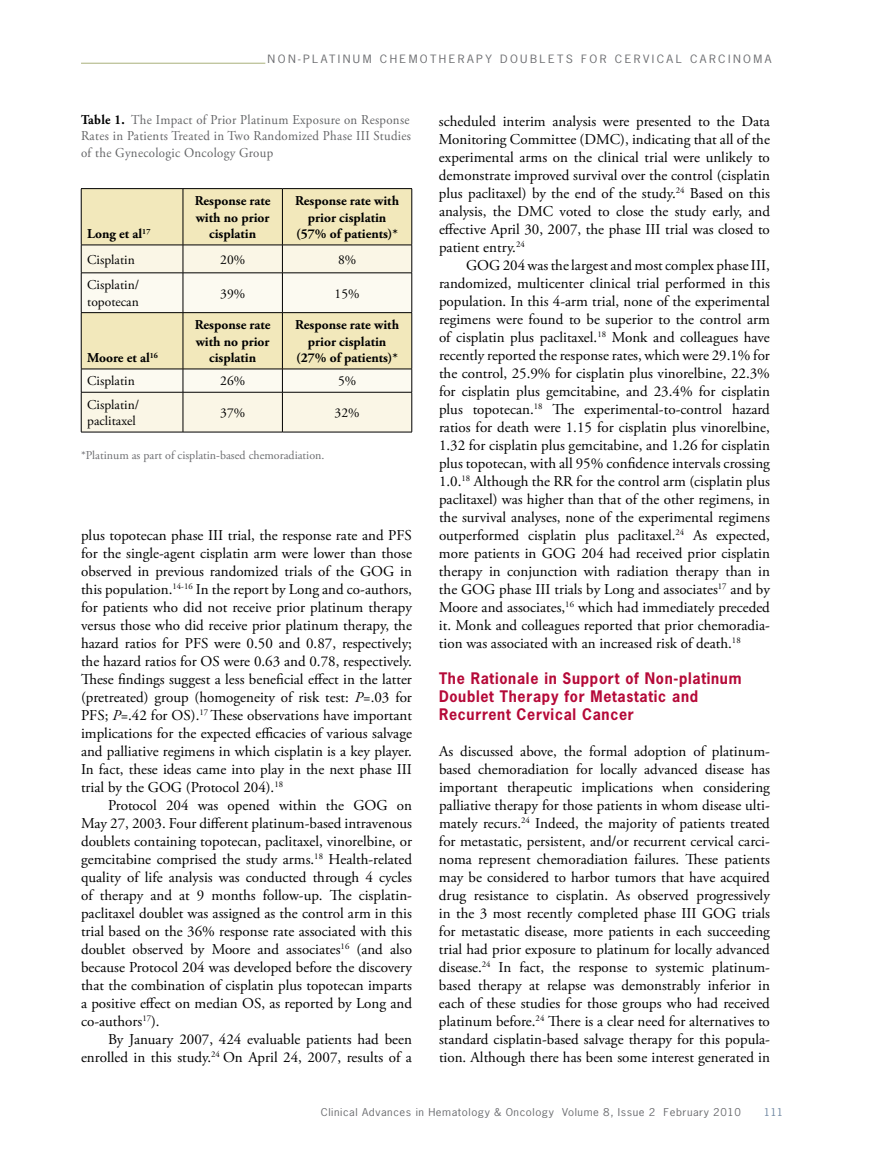
<style>
.page{position:relative;width:878px;height:1175px;background:#fff}
.page>*{position:absolute;margin:0;border:0;box-sizing:border-box;transform-origin:0 0}
.t1{font:15px/18px "Adobe Garamond Pro";color:#000;text-align:justify}
.t2{font:700 15px/18px "News Gothic Std";letter-spacing:.05em;color:#b50938;scale:.95 1}
.t3{font:700 13.5px/16.5px "Adobe Garamond Pro";color:#000;text-align:center}
.t4{font:13.5px/16.5px "Adobe Garamond Pro";letter-spacing:.025em;color:#636466;text-align:justify;scale:.95 1}
.t5{font:13.5px/16.5px "Adobe Garamond Pro";color:#000}
.t6{font:12px "Adobe Garamond Pro";color:#6d6e71}
.t7{font:10.8px "News Gothic Std";letter-spacing:.2em;color:#6d6e71;scale:1.11 1}
.t8{font:10.2px "News Gothic Std";letter-spacing:.05em;color:#6d6e71;scale:1.11 1}
.t9{font:10.2px "News Gothic Std";color:#738ba5;scale:1.11 1}
.s1{font-weight:700;color:#000}
.s2{font-style:italic}
</style>
<div class="page">
<hr style="left:81px;top:63px;width:184px;height:1px;background:#a9b07b">
<div style="left:82px;top:393px;width:329px;height:39px;background:#faf6e6"></div>
<hr style="left:81px;top:188px;width:102px;height:1px;background:#000">
<hr style="left:183px;top:188px;width:99px;height:1px;background:#000">
<hr style="left:282px;top:188px;width:130px;height:1px;background:#000">
<svg style="left:81px;top:189px;width:331px;height:203px"></svg>
<hr style="left:81px;top:392px;width:102px;height:1px;background:#000">
<hr style="left:81px;top:392px;width:1px;height:40px;background:#000">
<hr style="left:183px;top:392px;width:99px;height:1px;background:#000">
<hr style="left:183px;top:392px;width:1px;height:40px;background:#000">
<hr style="left:282px;top:392px;width:130px;height:1px;background:#000">
<hr style="left:282px;top:392px;width:1px;height:40px;background:#000">
<hr style="left:411px;top:392px;width:1px;height:40px;background:#000">
<hr style="left:81px;top:432px;width:102px;height:1px;background:#000">
<hr style="left:183px;top:432px;width:99px;height:1px;background:#000">
<hr style="left:282px;top:432px;width:130px;height:1px;background:#000">
<hr style="left:81px;top:312px;width:102px;height:1px;background:#000">
<hr style="left:81px;top:313px;width:1px;height:56px;background:#000">
<hr style="left:81px;top:369px;width:102px;height:1px;background:#000">
<hr style="left:183px;top:312px;width:99px;height:1px;background:#000">
<hr style="left:183px;top:313px;width:1px;height:56px;background:#000">
<hr style="left:183px;top:369px;width:99px;height:1px;background:#000">
<hr style="left:282px;top:312px;width:130px;height:1px;background:#000">
<hr style="left:282px;top:313px;width:1px;height:56px;background:#000">
<hr style="left:411px;top:313px;width:1px;height:56px;background:#000">
<hr style="left:282px;top:369px;width:130px;height:1px;background:#000">
<p class="t7" style="left:267px;top:52px;width:455px">NON-PLATINUM CHEMOTHERAPY DOUBLETS FOR CERVICAL CARCINOMA</p>
<p class="t4" style="left:81px;top:112px;width:349px"><span class="s1">Table 1.</span> The Impact of Prior Platinum Exposure on Response Rates in Patients Treated in Two Randomized Phase III Studies of the Gynecologic Oncology Group</p>
<p class="t3" style="left:87px;top:226px;width:65px">Long et al<sup>17</sup></p>
<p class="t3" style="left:195px;top:193px;width:77px">Response rate with no prior cisplatin</p>
<p class="t3" style="left:295px;top:193px;width:105px">Response rate with prior cisplatin (57% of patients)*</p>
<p class="t5" style="left:87px;top:252px;width:49px">Cisplatin</p>
<p class="t5" style="left:220px;top:252px;width:26px">20%</p>
<p class="t5" style="left:338px;top:252px;width:20px">8%</p>
<p class="t5" style="left:87px;top:277px;width:53px">Cisplatin/ topotecan</p>
<p class="t5" style="left:220px;top:285px;width:26px">39%</p>
<p class="t5" style="left:334px;top:285px;width:26px">15%</p>
<p class="t3" style="left:87px;top:350px;width:72px">Moore et al<sup>16</sup></p>
<p class="t3" style="left:195px;top:317px;width:77px">Response rate with no prior cisplatin</p>
<p class="t3" style="left:295px;top:317px;width:105px">Response rate with prior cisplatin (27% of patients)*</p>
<p class="t5" style="left:87px;top:373px;width:49px">Cisplatin</p>
<p class="t5" style="left:220px;top:373px;width:26px">26%</p>
<p class="t5" style="left:338px;top:373px;width:20px">5%</p>
<p class="t5" style="left:87px;top:397px;width:53px">Cisplatin/ paclitaxel</p>
<p class="t5" style="left:220px;top:405px;width:26px">37%</p>
<p class="t5" style="left:334px;top:405px;width:26px">32%</p>
<p class="t6" style="left:81px;top:448px;width:245px">*Platinum as part of cisplatin-based chemoradiation.</p>
<p class="t1" style="left:81px;top:527px;width:332px">plus topotecan phase III trial, the response rate and PFS for the single-agent cisplatin arm were lower than those observed in previous randomized trials of the GOG in this population.<sup>14-16</sup> In the report by Long and co-authors, for patients who did not receive prior platinum therapy versus those who did receive prior platinum therapy, the hazard ratios for PFS were 0.50 and 0.87, respectively; the hazard ratios for OS were 0.63 and 0.78, respectively.<br>These findings suggest a less beneficial effect in the latter (pretreated) group (homogeneity of risk test: <span class="s2">P</span>=.03 for PFS; <span class="s2">P</span>=.42 for OS).<sup>17</sup> These observations have important implications for the expected efficacies of various salvage and palliative regimens in which cisplatin is a key player.<br>In fact, these ideas came into play in the next phase III trial by the GOG (Protocol 204).<sup>18</sup></p>
<p class="t1" style="left:81px;top:797px;width:332px;text-indent:27px">Protocol 204 was opened within the GOG on May 27, 2003. Four different platinum-based intravenous doublets containing topotecan, paclitaxel, vinorelbine, or gemcitabine comprised the study arms.<sup>18</sup> Health-related quality of life analysis was conducted through 4 cycles of therapy and at 9 months follow-up. The cisplatin&shy;paclitaxel doublet was assigned as the control arm in this trial based on the 36% response rate associated with this doublet observed by Moore and associates<sup>16</sup> (and also because Protocol 204 was developed before the discovery that the combination of cisplatin plus topotecan imparts a positive effect on median OS, as reported by Long and co-authors<sup>17</sup>).</p>
<p class="t1" style="left:81px;top:1031px;width:332px;text-align:right">By January 2007, 424 evaluable patients had been enrolled in this study.<sup>24</sup> On April 24, 2007, results of a</p>
<p class="t1" style="left:439px;top:113px;width:332px">scheduled interim analysis were presented to the Data Monitoring Committee (DMC), indicating that all of the experimental arms on the clinical trial were unlikely to demonstrate improved survival over the control (cisplatin plus paclitaxel) by the end of the study.<sup>24</sup> Based on this analysis, the DMC voted to close the study early, and effective April 30, 2007, the phase III trial was closed to patient entry.<sup>24</sup></p>
<p class="t1" style="left:439px;top:257px;width:332px;text-indent:27px">GOG 204 was the largest and most complex phase III, randomized, multicenter clinical trial performed in this population. In this 4-arm trial, none of the experimental regimens were found to be superior to the control arm of cisplatin plus paclitaxel.<sup>18</sup> Monk and colleagues have recently reported the response rates, which were 29.1% for the control, 25.9% for cisplatin plus vinorelbine, 22.3% for cisplatin plus gemcitabine, and 23.4% for cisplatin plus topotecan.<sup>18</sup> The experimental-to-control hazard ratios for death were 1.15 for cisplatin plus vinorelbine, 1.32 for cisplatin plus gemcitabine, and 1.26 for cisplatin plus topotecan, with all 95% confidence intervals crossing 1.0.<sup>18</sup> Although the RR for the control arm (cisplatin plus paclitaxel) was higher than that of the other regimens, in the survival analyses, none of the experimental regimens outperformed cisplatin plus paclitaxel.<sup>24</sup> As expected, more patients in GOG 204 had received prior cisplatin therapy in conjunction with radiation therapy than in the GOG phase III trials by Long and associates<sup>17</sup> and by Moore and associates,<sup>16</sup> which had immediately preceded it. Monk and colleagues reported that prior chemoradia&shy;tion was associated with an increased risk of death.<sup>18</sup></p>
<p class="t2" style="left:439px;top:669px;width:320px">The Rationale in Support of Non-platinum<br>Doublet Therapy for Metastatic and<br>Recurrent Cervical Cancer</p>
<p class="t1" style="left:439px;top:743px;width:332px">As discussed above, the formal adoption of platinum&shy;based chemoradiation for locally advanced disease has important therapeutic implications when considering palliative therapy for those patients in whom disease ulti&shy;mately recurs.<sup>24</sup> Indeed, the majority of patients treated for metastatic, persistent, and/or recurrent cervical carci&shy;noma represent chemoradiation failures. These patients may be considered to harbor tumors that have acquired drug resistance to cisplatin. As observed progressively in the 3 most recently completed phase III GOG trials for metastatic disease, more patients in each succeeding trial had prior exposure to platinum for locally advanced disease.<sup>24</sup> In fact, the response to systemic platinum&shy;based therapy at relapse was demonstrably inferior in each of these studies for those groups who had received platinum before.<sup>24</sup> There is a clear need for alternatives to standard cisplatin-based salvage therapy for this popula&shy;tion. Although there has been some interest generated in</p>
<p class="t8" style="left:321px;top:1105px;width:380px">Clinical Advances in Hematology &amp; Oncology Volume 8, Issue 2 February 2010</p>
<p class="t9" style="left:764px;top:1105px;width:19px">111</p>
</div>
